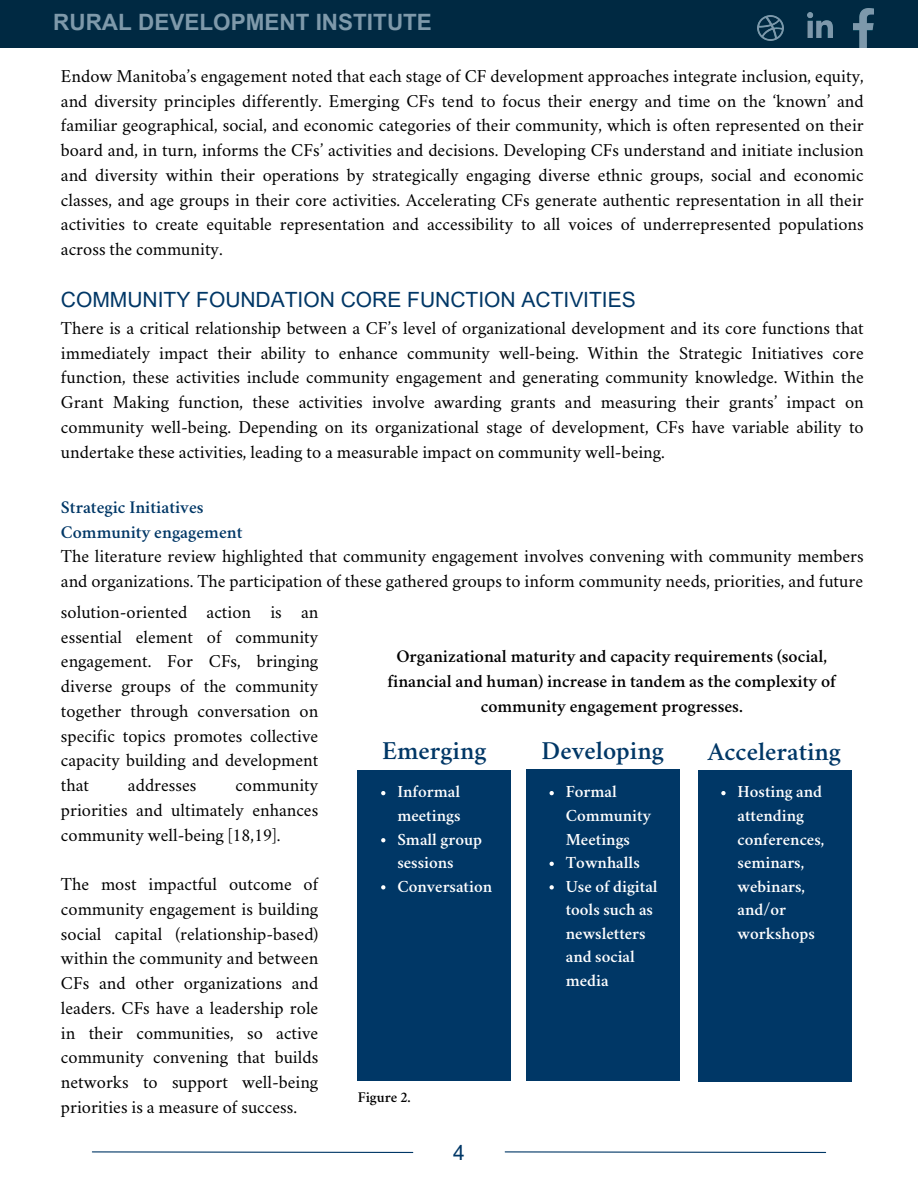
<style>
.page{position:relative;width:918px;height:1188px;background:#fff}
.page>*{position:absolute;margin:0;border:0;box-sizing:border-box;transform-origin:0 0}
.t1{font:600 26.1px "Crimson";color:#003766}
.t2{font:700 22.5px "Arial MT Pro";color:#7e99aa}
.t3{font:21px "Arial MT Pro";color:#003766}
.t4{font:18px/24.8px "Crimson";color:#000;text-align:justify}
.t5{font:600 18px/24.8px "Crimson";color:#000;text-align:center}
.t6{font:600 17.1px/23.5px "Crimson";color:#fff}
.t7{font:600 15px "Crimson";color:#000}
.s1{font-weight:600;color:#003766}
</style>
<div class="page">
<div style="left:0;top:0;width:918px;height:44px;background:#002942"></div>
<svg style="left:92px;top:1151px;width:322px;height:2px"></svg>
<svg style="left:504px;top:1151px;width:323px;height:2px"></svg>
<div style="left:699px;top:770px;width:153px;height:311px;background:#003766"></div>
<div style="left:526px;top:770px;width:153px;height:311px;background:#003766"></div>
<div style="left:358px;top:771px;width:153px;height:310px;background:#003766"></div>
<svg style="left:381px;top:791px;width:4px;height:4px"></svg>
<svg style="left:381px;top:838px;width:4px;height:4px"></svg>
<svg style="left:381px;top:885px;width:4px;height:5px"></svg>
<svg style="left:550px;top:791px;width:4px;height:4px"></svg>
<svg style="left:550px;top:862px;width:4px;height:4px"></svg>
<svg style="left:550px;top:885px;width:4px;height:5px"></svg>
<svg style="left:721px;top:791px;width:5px;height:4px"></svg>
<div style="left:0;top:3px;width:918px;height:44px;background:#002942"></div>
<img style="left:758px;top:15px;width:25px;height:26px">
<img style="left:854px;top:9px;width:20px;height:38px">
<img style="left:807px;top:12px;width:25px;height:25px">
<p class="t2" style="left:53px;top:11px;width:380px">RURAL DEVELOPMENT INSTITUTE</p>
<p class="t2" style="left:53px;top:14px;width:380px">RURAL DEVELOPMENT INSTITUTE</p>
<p class="t4" style="left:61px;top:65px;width:804px">Endow Manitoba’s engagement noted that each stage of CF development approaches integrate inclusion, equity, and diversity principles differently. Emerging CFs tend to focus their energy and time on the ‘known’ and familiar geographical, social, and economic categories of their community, which is often represented on their board and, in turn, informs the CFs’ activities and decisions. Developing CFs understand and initiate inclusion and diversity within their operations by strategically engaging diverse ethnic groups, social and economic classes, and age groups in their core activities. Accelerating CFs generate authentic representation in all their activities to create equitable representation and accessibility to all voices of underrepresented populations across the community.</p>
<p class="t3" style="left:61px;top:292px;width:576px">COMMUNITY FOUNDATION CORE FUNCTION ACTIVITIES</p>
<p class="t4" style="left:61px;top:317px;width:804px">There is a critical relationship between a CF’s level of organizational development and its core functions that immediately impact their ability to enhance community well-being. Within the Strategic Initiatives core function, these activities include community engagement and generating community knowledge. Within the Grant Making function, these activities involve awarding grants and measuring their grants’ impact on community well-being. Depending on its organizational stage of development, CFs have variable ability to undertake these activities, leading to a measurable impact on community well-being.</p>
<p class="t4" style="left:61px;top:496px;width:804px;text-align:left"><span class="s1">Strategic Initiatives<br>Community engagement<br></span>The literature review highlighted that community engagement involves convening with community members and organizations. The participation of these gathered groups to inform community needs, priorities, and future</p>
<p class="t4" style="left:61px;top:601px;width:259px">solution-oriented action is an essential element of community engagement. For CFs, bringing diverse groups of the community together through conversation on specific topics promotes collective capacity building and development that</p>
<p class="t4" style="left:128px;top:775px;width:70px">addresses</p>
<p class="t4" style="left:61px;top:775px;width:259px;text-indent:174px">community priorities and ultimately enhances community well-being [18,19].</p>
<p class="t4" style="left:61px;top:874px;width:259px">The most impactful outcome of community engagement is building social capital (relationship-based) within the community and between CFs and other organizations and leaders. CFs have a leadership role in their communities, so active community convening that builds networks to support well-being priorities is a measure of success.</p>
<p class="t5" style="left:387px;top:646px;width:450px">Organizational maturity and capacity requirements (social, financial and human) increase in tandem as the complexity of community engagement progresses.</p>
<p class="t1" style="left:382px;top:740px;width:106px">Emerging</p>
<p class="t1" style="left:542px;top:741px;width:124px">Developing</p>
<h4 class="t1" style="left:708px;top:741px;width:135px">Accelerating</h4>
<h4 class="t6" style="left:397px;top:782px;width:65px">Informal meetings</h4>
<h4 class="t6" style="left:397px;top:829px;width:86px">Small group sessions</h4>
<h3 class="t6" style="left:397px;top:876px;width:96px">Conversation</h3>
<h1 class="t6" style="left:566px;top:782px;width:87px">Formal<br>Community<br>Meetings</h1>
<h1 class="t6" style="left:566px;top:853px;width:75px">Townhalls</h1>
<h1 class="t6" style="left:566px;top:876px;width:93px">Use of digital tools such as newsletters and social media</h1>
<p class="t6" style="left:738px;top:782px;width:88px">Hosting and attending conferences, seminars, webinars, and/or workshops</p>
<p class="t7" style="left:358px;top:1091px;width:55px">Figure 2.</p>
<p class="t3" style="left:453px;top:1145px;width:13px">4</p>
</div>
